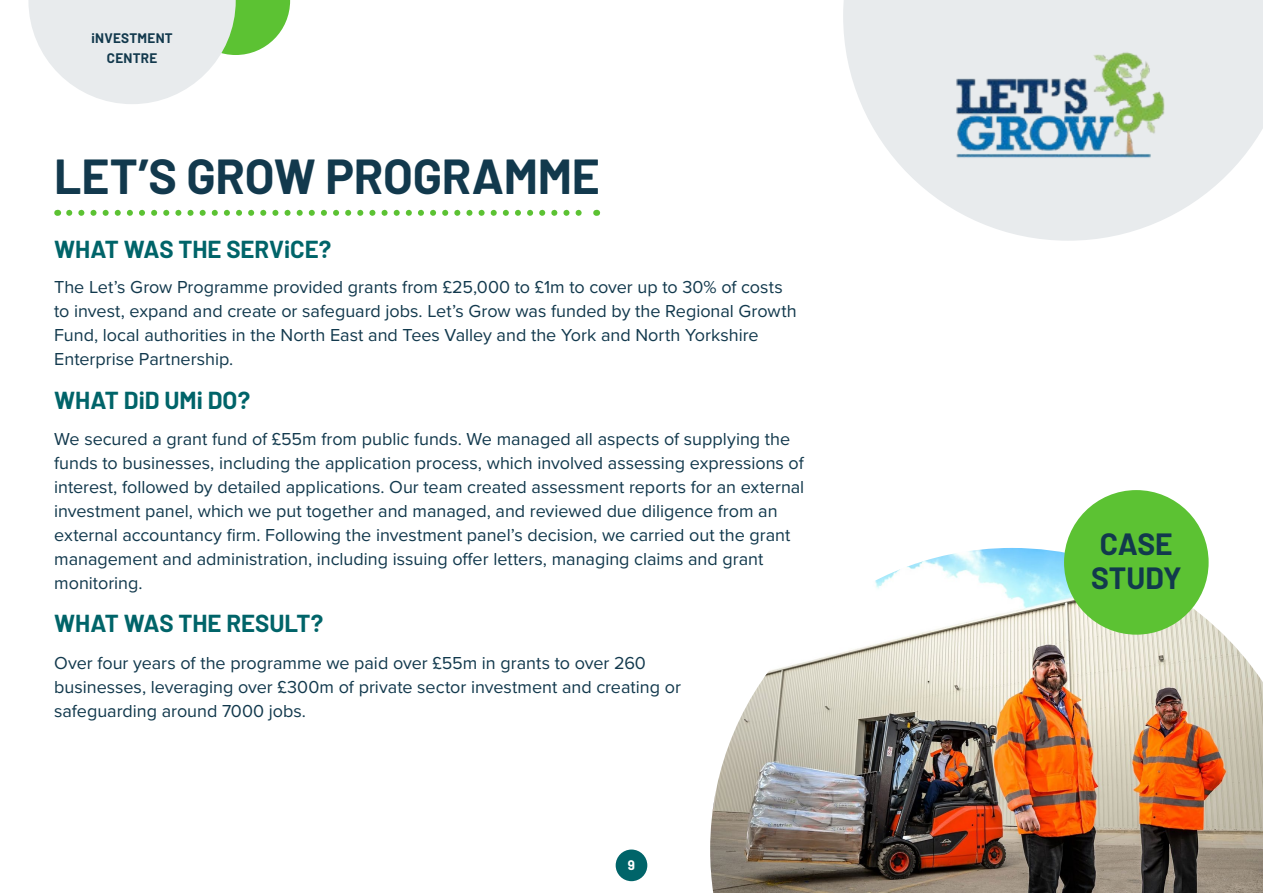
<style>
.page{position:relative;width:1263px;height:893px;background:#fff}
.page>*{position:absolute;margin:0;border:0;box-sizing:border-box;transform-origin:0 0}
.body_-_aligned{font:700 48px "Barlow";letter-spacing:-.005em;color:#12394d}
.Paragraph_Style_5{font:700 30px "Barlow";letter-spacing:-.005em;color:#12394d}
.body_-_aligned-2{font:700 24px "Barlow";color:#006469}
.body_-_aligned-3{font:18px/24px "Proxima Nova";color:#12394d}
.t1{font:700 13.5px/19.5px "Barlow";letter-spacing:.02em;color:#12394d;text-align:center}
.t2{font:700 13.5px "Barlow";color:#fff}
</style>
<div class="page">
<div style="left:616px;top:849px;width:31px;height:32px;background:#006469;border-radius:50%"></div>
<svg style="left:28px;top:0;width:262px;height:104px"></svg>
<svg style="left:843px;top:0;width:420px;height:241px;fill:#e8ebed"></svg>
<img style="left:710px;top:548px;width:553px;height:345px">
<div style="left:1064px;top:490px;width:144px;height:145px;background:#5cc233;border-radius:50%"></div>
<svg style="left:69px;top:210px;width:513px;height:6px"></svg>
<img style="left:947px;top:50px;width:221px;height:109px">
<p class="t1" style="left:92px;top:28px;width:83px">iNVESTMENT<br>CENTRE</p>
<p class="body_-_aligned" style="left:54px;top:141px;width:547px">LET’S GROW PROGRAMME</p>
<p class="body_-_aligned-2" style="left:54px;top:231px;width:279px">WHAT WAS THE SERViCE?</p>
<p class="body_-_aligned-3" style="left:54px;top:275px;width:744px">The Let’s Grow Programme provided grants from £25,000 to £1m to cover up to 30% of costs to invest, expand and create or safeguard jobs. Let’s Grow was funded by the Regional Growth Fund, local authorities in the North East and Tees Valley and the York and North Yorkshire Enterprise Partnership.</p>
<p class="body_-_aligned-2" style="left:54px;top:383px;width:197px">WHAT DiD UMi DO?</p>
<p class="body_-_aligned-3" style="left:54px;top:426px;width:752px">We secured a grant fund of £55m from public funds. We managed all aspects of supplying the funds to businesses, including the application process, which involved assessing expressions of interest, followed by detailed applications. Our team created assessment reports for an external investment panel, which we put together and managed, and reviewed due diligence from an external accountancy firm. Following the investment panel’s decision, we carried out the grant management and administration, including issuing offer letters, managing claims and grant monitoring.</p>
<p class="body_-_aligned-2" style="left:54px;top:606px;width:271px">WHAT WAS THE RESULT?</p>
<p class="body_-_aligned-3" style="left:54px;top:650px;width:628px">Over four years of the programme we paid over £55m in grants to over 260 businesses, leveraging over £300m of private sector investment and creating or safeguarding around 7000 jobs.</p>
<p class="t2" style="left:628px;top:855px;width:9px">9</p>
<p class="Paragraph_Style_5" style="left:1100px;top:522px;width:74px">CASE</p>
<p class="Paragraph_Style_5" style="left:1091px;top:556px;width:92px">STUDY</p>
</div>
